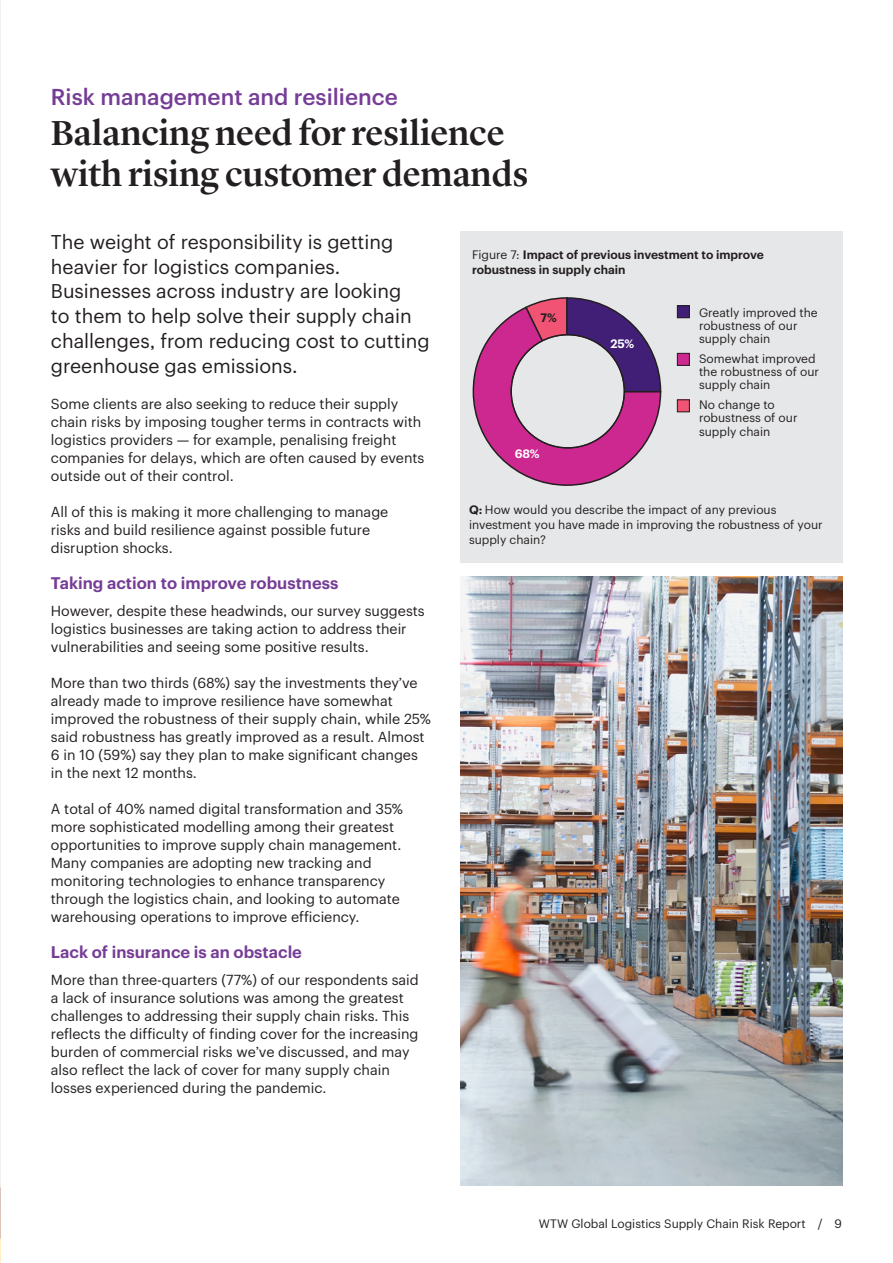
<style>
.page{position:relative;width:893px;height:1263px;background:#fff}
.page>*{position:absolute;margin:0;border:0;box-sizing:border-box;transform-origin:0 0}
.t1{font:500 36px/40.5px "Lyon Display";letter-spacing:-.005em;color:#231f20}
.t2{font:500 22.5px "Graphik";color:#763d97}
.t3{font:19.5px/24.8px "Graphik";color:#231f20}
.t4{font:600 16.5px "Graphik";color:#763d97}
.t5{font:14.25px/18px "Graphik";color:#231f20}
.t6{font:12px/13.2px "Graphik";color:#231f20}
.t7{font:600 12px/15px "Graphik";color:#231f20}
.t8{font:600 12px "Graphik";color:#fff}
.s1{font-weight:400}
.s2{font-weight:600}
</style>
<div class="page">
<div style="left:460px;top:293px;width:382px;height:269px;background:#e6e7e8"></div>
<svg style="left:472px;top:297px;width:190px;height:189px"></svg>
<div style="left:511px;top:335px;width:113px;height:113px;background:#e6e7e8;border-radius:50%"></div>
<div style="left:460px;top:232px;width:382px;height:65px;background:#e6e7e8"></div>
<div style="left:677px;top:306px;width:12px;height:12px;background:#421f77"></div>
<div style="left:677px;top:305px;width:13px;height:13px;border:1px solid #231f20"></div>
<div style="left:677px;top:353px;width:12px;height:12px;background:#cd2890"></div>
<div style="left:677px;top:353px;width:13px;height:13px;border:1px solid #231f20"></div>
<div style="left:677px;top:400px;width:12px;height:12px;background:#f05373"></div>
<div style="left:677px;top:399px;width:13px;height:13px;border:1px solid #231f20"></div>
<img style="left:460px;top:577px;width:382px;height:608px">
<svg style="left:0;top:1211px;width:1px;height:52px"></svg>
<img style="left:0;top:0;width:1px;height:1211px">
<h2 class="t2" style="left:51px;top:80px;width:348px">Risk management and resilience</h2>
<h1 class="t1" style="left:51px;top:110px;width:479px">Balancing need for resilience with rising customer demands</h1>
<h3 class="t3" style="left:51px;top:228px;width:380px">The weight of responsibility is getting heavier for logistics companies.<br>Businesses across industry are looking<br>to them to help solve their supply chain challenges, from reducing cost to cutting greenhouse gas emissions.</h3>
<p class="t5" style="left:51px;top:393px;width:375px">Some clients are also seeking to reduce their supply chain risks by imposing tougher terms in contracts with logistics providers — for example, penalising freight companies for delays, which are often caused by events outside out of their control.</p>
<p class="t5" style="left:51px;top:501px;width:339px">All of this is making it more challenging to manage risks and build resilience against possible future disruption shocks.</p>
<p class="t4" style="left:51px;top:570px;width:289px">Taking action to improve robustness</p>
<p class="t5" style="left:51px;top:600px;width:375px">However, despite these headwinds, our survey suggests logistics businesses are taking action to address their vulnerabilities and seeing some positive results.</p>
<p class="t5" style="left:51px;top:672px;width:382px">More than two thirds (68%) say the investments they’ve already made to improve resilience have somewhat improved the robustness of their supply chain, while 25% said robustness has greatly improved as a result. Almost 6 in 10 (59%) say they plan to make significant changes in the next 12 months.</p>
<p class="t5" style="left:51px;top:798px;width:354px">A total of 40% named digital transformation and 35% more sophisticated modelling among their greatest opportunities to improve supply chain management.<br>Many companies are adopting new tracking and monitoring technologies to enhance transparency through the logistics chain, and looking to automate warehousing operations to improve efficiency.</p>
<p class="t4" style="left:51px;top:939px;width:253px">Lack of insurance is an obstacle</p>
<p class="t5" style="left:51px;top:969px;width:369px">More than three-quarters (77%) of our respondents said a lack of insurance solutions was among the greatest challenges to addressing their supply chain risks. This reflects the difficulty of finding cover for the increasing burden of commercial risks we’ve discussed, and may also reflect the lack of cover for many supply chain losses experienced during the pandemic.</p>
<p class="t7" style="left:472px;top:246px;width:293px"><span class="s1">Figure 7:</span> Impact of previous investment to improve robustness in supply chain</p>
<p class="t7" style="left:540px;top:309px;width:18px">7%</p>
<p class="t8" style="left:515px;top:445px;width:26px">68%</p>
<p class="t8" style="left:610px;top:335px;width:25px">25%</p>
<p class="t6" style="left:699px;top:305px;width:120px">Greatly improved the robustness of our supply chain</p>
<p class="t6" style="left:699px;top:351px;width:121px">Somewhat improved the robustness of our supply chain</p>
<p class="t6" style="left:699px;top:397px;width:100px">No change to robustness of our supply chain</p>
<p class="t6" style="left:469px;top:501px;width:355px;line-height:15px"><span class="s2">Q:</span> How would you describe the impact of any previous investment you have made in improving the robustness of your supply chain?</p>
<p class="t6" style="left:539px;top:1216px;width:305px">WTW Global Logistics Supply Chain Risk Report / 9</p>
</div>
